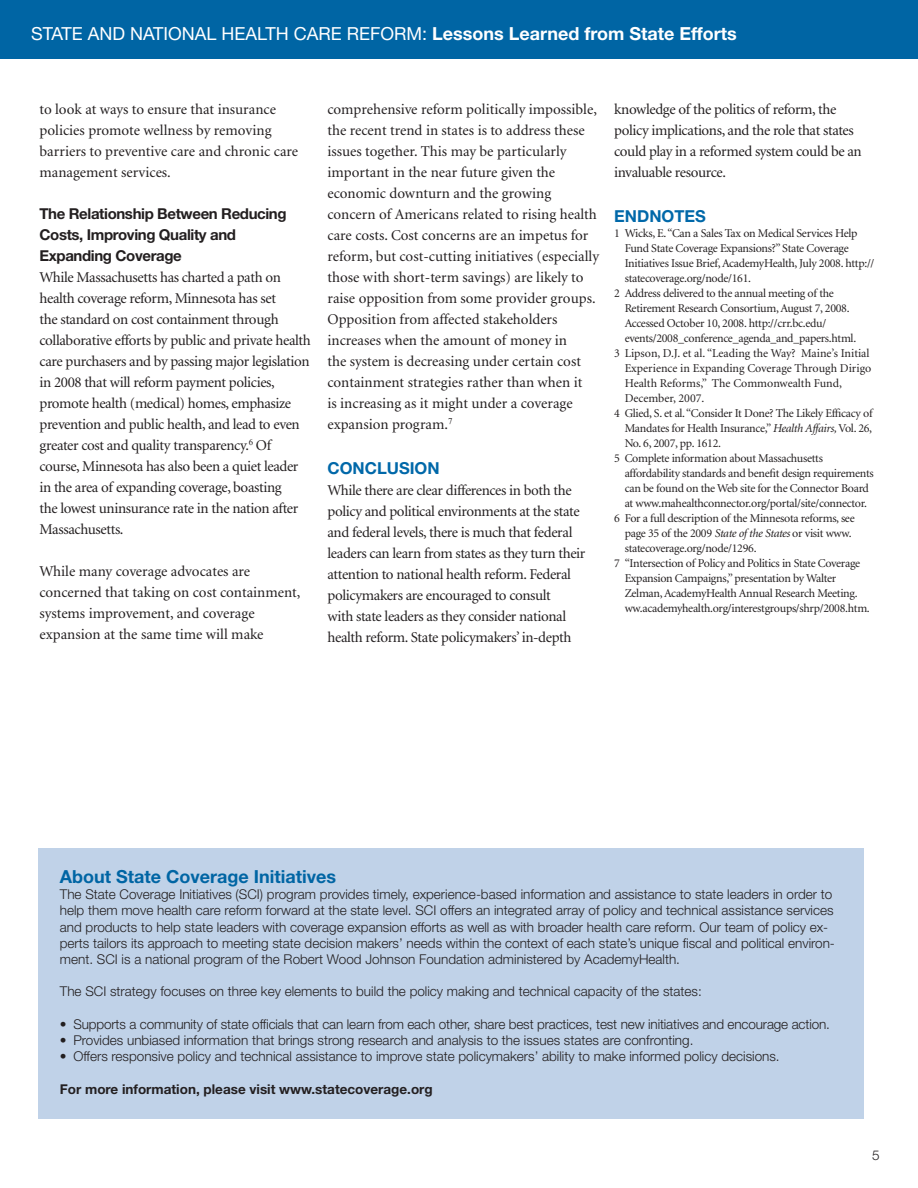
<style>
.page{position:relative;width:918px;height:1188px;background:#fff}
.page>*{position:absolute;margin:0;border:0;box-sizing:border-box;transform-origin:0 0}
.t1{font:18px "Helvetica Neue LT Std";color:#fff}
.t2{font:700 18px "Helvetica Neue LT Std";color:#0065a4}
.FINAL_body_text{font:700 16.5px "Helvetica Neue LT Std";color:#0068a9}
.FINAL_MAIN_SUB{font:700 16.5px "Helvetica Neue LT Std";color:#0068a9}
.FINAL_body_text-2{font:15px/21px "Minion";letter-spacing:-.02em;color:#231f20}
.FINAL_body_text-3{font:15px/21px "Minion";color:#231f20}
.t3{font:300 13.5px/16.2px "Helvetica Neue LT Std";color:#231f20}
.t4{font:700 13.5px "Helvetica Neue LT Std";color:#231f20}
.FINAL_body_text-4{font:12px/15px "Minion";letter-spacing:-.025em;color:#231f20}
.FINAL_body_text-5{font:12px/15px "Minion";color:#231f20}
.s1{font-weight:700}
.s2{font-family:"Helvetica Neue LT Std";font-weight:700}
.s3{font-style:italic}
</style>
<div class="page">
<div style="left:0;top:0;width:918px;height:58px;background:#0065a4"></div>
<div style="left:38px;top:849px;width:826px;height:270px;background:#c0d2e8"></div>
<p class="t1" style="left:31px;top:23px;width:707px">STATE AND NATIONAL HEALTH CARE REFORM: <span class="s1">Lessons Learned from State Efforts</span></p>
<p class="FINAL_body_text-3" style="left:40px;top:99px;width:260px">to look at ways to ensure that insurance policies promote wellness by removing barriers to preventive care and chronic care management services.</p>
<p class="FINAL_body_text-2" style="left:40px;top:204px;width:273px"><span class="s2">The Relationship Between Reducing Costs, Improving Quality and Expanding Coverage<br></span>While Massachusetts has charted a path on health coverage reform, Minnesota has set<br>the standard on cost containment through collaborative efforts by public and private health care purchasers and by passing major legislation in 2008 that will reform payment policies, promote health (medical) homes, emphasize prevention and public health, and lead to even greater cost and quality transparency.<sup>6</sup> Of course, Minnesota has also been a quiet leader in the area of expanding coverage, boasting<br>the lowest uninsurance rate in the nation after Massachusetts.</p>
<p class="FINAL_body_text-3" style="left:40px;top:561px;width:262px">While many coverage advocates are concerned that taking on cost containment, systems improvement, and coverage expansion at the same time will make</p>
<p class="FINAL_body_text-3" style="left:327px;top:99px;width:273px">comprehensive reform politically impossible, the recent trend in states is to address these issues together. This may be particularly important in the near future given the economic downturn and the growing concern of Americans related to rising health care costs. Cost concerns are an impetus for reform, but cost-cutting initiatives (especially those with short-term savings) are likely to raise opposition from some provider groups.<br>Opposition from affected stakeholders increases when the amount of money in<br>the system is decreasing under certain cost containment strategies rather than when it<br>is increasing as it might under a coverage expansion program.<sup>7</sup></p>
<p class="FINAL_body_text" style="left:327px;top:458px;width:49px">Conclusio</p>
<p class="FINAL_body_text" style="left:427px;top:458px;width:14px">n</p>
<p class="FINAL_body_text-2" style="left:327px;top:480px;width:259px">While there are clear differences in both the policy and political environments at the state and federal levels, there is much that federal leaders can learn from states as they turn their attention to national health reform. Federal policymakers are encouraged to consult<br>with state leaders as they consider national health reform. State policymakers’ in-depth</p>
<p class="FINAL_body_text-2" style="left:614px;top:99px;width:249px">knowledge of the politics of reform, the policy implications, and the role that states could play in a reformed system could be an invaluable resource.</p>
<p class="FINAL_MAIN_SUB" style="left:614px;top:206px;width:60px">Endnotes</p>
<p class="FINAL_body_text-4" style="left:625px;top:226px;width:251px;text-indent:-10px">1 Wicks, E. “Can a Sales Tax on Medical Services Help Fund State Coverage Expansions?” State Coverage Initiatives Issue Brief, AcademyHealth, July 2008. http:// statecoverage.org/node/161.</p>
<p class="FINAL_body_text-4" style="left:625px;top:286px;width:233px;text-indent:-10px">2 Address delivered to the annual meeting of the Retirement Research Consortium, August 7, 2008.<br>Accessed October 10, 2008. http://crr.bc.edu/ events/2008_conference_agenda_and_papers.html.</p>
<p class="FINAL_body_text-5" style="left:625px;top:346px;width:248px;text-indent:-10px">3 Lipson, D.J. et al. “Leading the Way? Maine’s Initial Experience in Expanding Coverage Through Dirigo Health Reforms,” The Commonwealth Fund, December, 2007.</p>
<p class="FINAL_body_text-4" style="left:625px;top:406px;width:249px;text-align:justify;text-indent:-10px">4 Glied, S. et al. “Consider It Done? The Likely Efficacy of Mandates for Health Insurance,” <span class="s3">Health Affairs,</span> Vol. 26, No. 6, 2007, pp. 1612.</p>
<p class="FINAL_body_text-4" style="left:625px;top:451px;width:251px;text-indent:-10px">5 Complete information about Massachusetts affordability standards and benefit design requirements can be found on the Web site for the Connector Board at www.mahealthconnector.org/portal/site/connector.</p>
<p class="FINAL_body_text-4" style="left:625px;top:511px;width:232px;text-indent:-10px">6 For a full description of the Minnesota reforms, see page 35 of the 2009 <span class="s3">State of the States</span> or visit www. statecoverage.org/node/1296.</p>
<p class="FINAL_body_text-4" style="left:625px;top:556px;width:247px;text-indent:-10px">7 “Intersection of Policy and Politics in State Coverage Expansion Campaigns,” presentation by Walter Zelman, AcademyHealth Annual Research Meeting. ww.academyhealth.org/interestgroups/shrp/2008.htm.</p>
<p class="t2" style="left:60px;top:865px;width:278px">About State Coverage Initiatives</p>
<p class="t3" style="left:60px;top:886px;width:777px">The State Coverage Initiatives (SCI) program provides timely, experience-based information and assistance to state leaders in order to help them move health care reform forward at the state level. SCI offers an integrated array of policy and technical assistance services and products to help state leaders with coverage expansion efforts as well as with broader health care reform. Our team of policy ex&shy;perts tailors its approach to meeting state decision makers’ needs within the context of each state’s unique fiscal and political environ&shy;ment. SCI is a national program of the Robert Wood Johnson Foundation administered by AcademyHealth.</p>
<p class="t3" style="left:60px;top:983px;width:643px">The SCI strategy focuses on three key elements to build the policy making and technical capacity of the states:</p>
<p class="t3" style="left:60px;top:1016px;width:772px">• Supports a community of state officials that can learn from each other, share best practices, test new initiatives and encourage action.</p>
<p class="t3" style="left:60px;top:1032px;width:635px">• Provides unbiased information that brings strong research and analysis to the issues states are confronting.</p>
<p class="t3" style="left:60px;top:1048px;width:721px">• Offers responsive policy and technical assistance to improve state policymakers’ ability to make informed policy decisions.</p>
<p class="t4" style="left:60px;top:1080px;width:374px">For more information, please visit www.statecoverage.org</p>
<p class="t3" style="left:872px;top:1147px;width:9px">5</p>
</div>
